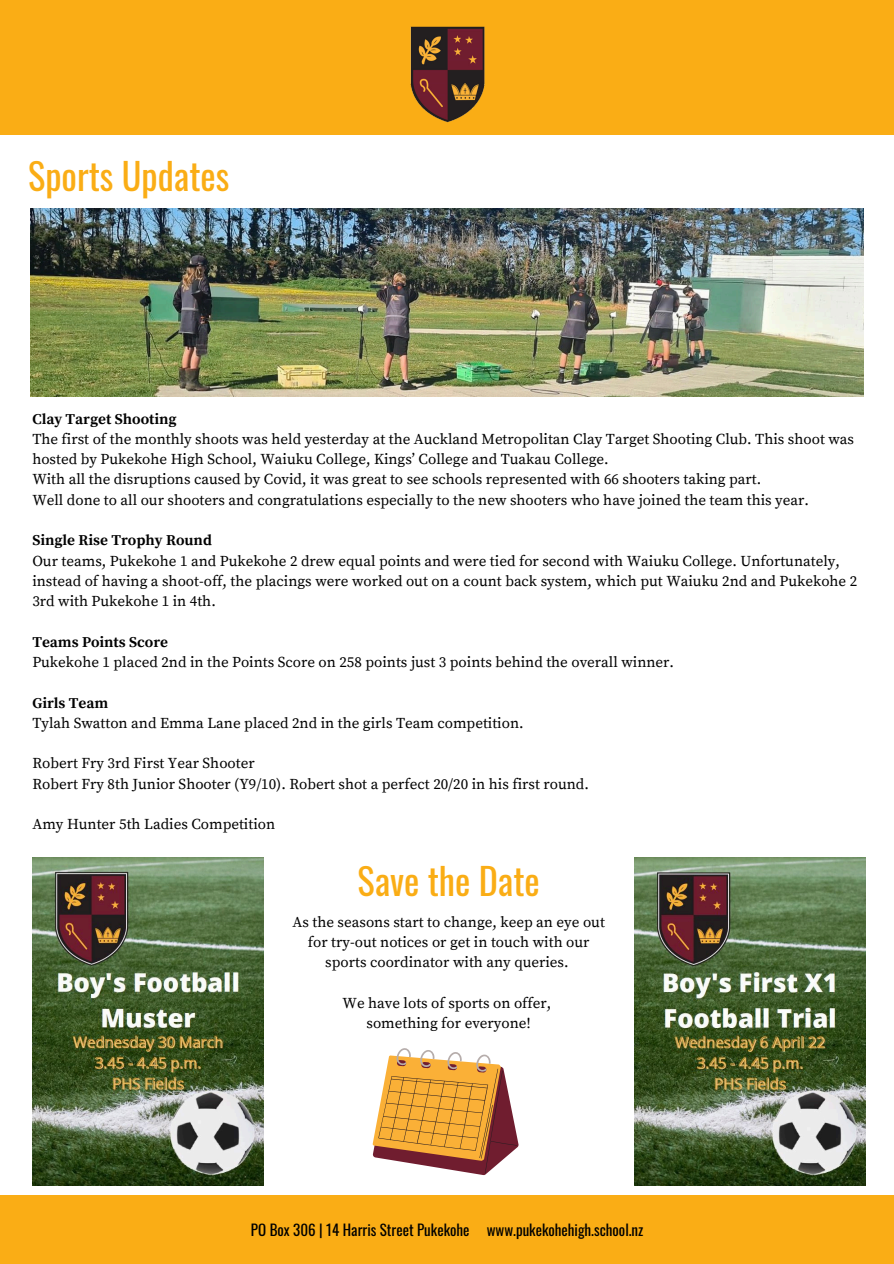
<style>
.page{position:relative;width:894px;height:1264px;background:#fff}
.page>*{position:absolute;margin:0;border:0;box-sizing:border-box;transform-origin:0 0}
.t1{font:36.3px "Oswald";color:#faad15}
.t2{font:15px/20.2px "Source Serif Pro";color:#000}
.t3{font:700 15px "Source Serif Pro";color:#000}
.t4{font:15px "Oswald";color:#000}
</style>
<div class="page">
<div style="left:0;top:1195px;width:893px;height:68px;background:#faad15"></div>
<div style="left:0;top:0;width:893px;height:134px;background:#faad15"></div>
<img style="left:410px;top:26px;width:75px;height:96px">
<img style="left:31px;top:209px;width:832px;height:188px">
<img style="left:634px;top:857px;width:230px;height:328px">
<img style="left:32px;top:857px;width:231px;height:328px">
<svg style="left:372px;top:1048px;width:146px;height:127px"></svg>
<h1 class="t1" style="left:28px;top:143px;width:203px">Sports Updates</h1>
<p class="t3" style="left:32px;top:410px;width:146px">Clay Target Shooting</p>
<p class="t2" style="left:32px;top:429px;width:823px">The first of the monthly shoots was held yesterday at the Auckland Metropolitan Clay Target Shooting Club. This shoot was hosted by Pukekohe High School, Waiuku College, Kings’ College and Tuakau College.<br>With all the disruptions caused by Covid, it was great to see schools represented with 66 shooters taking part.<br>Well done to all our shooters and congratulations especially to the new shooters who have joined the team this year.</p>
<p class="t3" style="left:32px;top:531px;width:181px">Single Rise Trophy Round</p>
<p class="t2" style="left:32px;top:551px;width:826px">Our teams, Pukekohe 1 and Pukekohe 2 drew equal points and were tied for second with Waiuku College. Unfortunately, instead of having a shoot-off, the placings were worked out on a count back system, which put Waiuku 2nd and Pukekohe 2<br>3rd with Pukekohe 1 in 4th.</p>
<p class="t3" style="left:32px;top:633px;width:137px">Teams Points Score</p>
<p class="t2" style="left:32px;top:652px;width:643px">Pukekohe 1 placed 2nd in the Points Score on 258 points just 3 points behind the overall winner.</p>
<p class="t3" style="left:32px;top:693px;width:77px">Girls Team</p>
<p class="t2" style="left:32px;top:713px;width:492px">Tylah Swatton and Emma Lane placed 2nd in the girls Team competition.</p>
<p class="t2" style="left:32px;top:753px;width:558px">Robert Fry 3rd First Year Shooter<br>Robert Fry 8th Junior Shooter (Y9/10). Robert shot a perfect 20/20 in his first round.</p>
<p class="t2" style="left:32px;top:814px;width:244px">Amy Hunter 5th Ladies Competition</p>
<h1 class="t1" style="left:357px;top:848px;width:184px">Save the Date</h1>
<p class="t2" style="left:292px;top:912px;width:314px;text-align:center">As the seasons start to change, keep an eye out for try-out notices or get in touch with our sports coordinator with any queries.</p>
<p class="t2" style="left:342px;top:993px;width:210px;text-align:center">We have lots of sports on offer, something for everyone!</p>
<p class="t4" style="left:251px;top:1216px;width:394px">PO Box 306 | 14 Harris Street Pukekohe www.pukekohehigh.school.nz</p>
</div>
